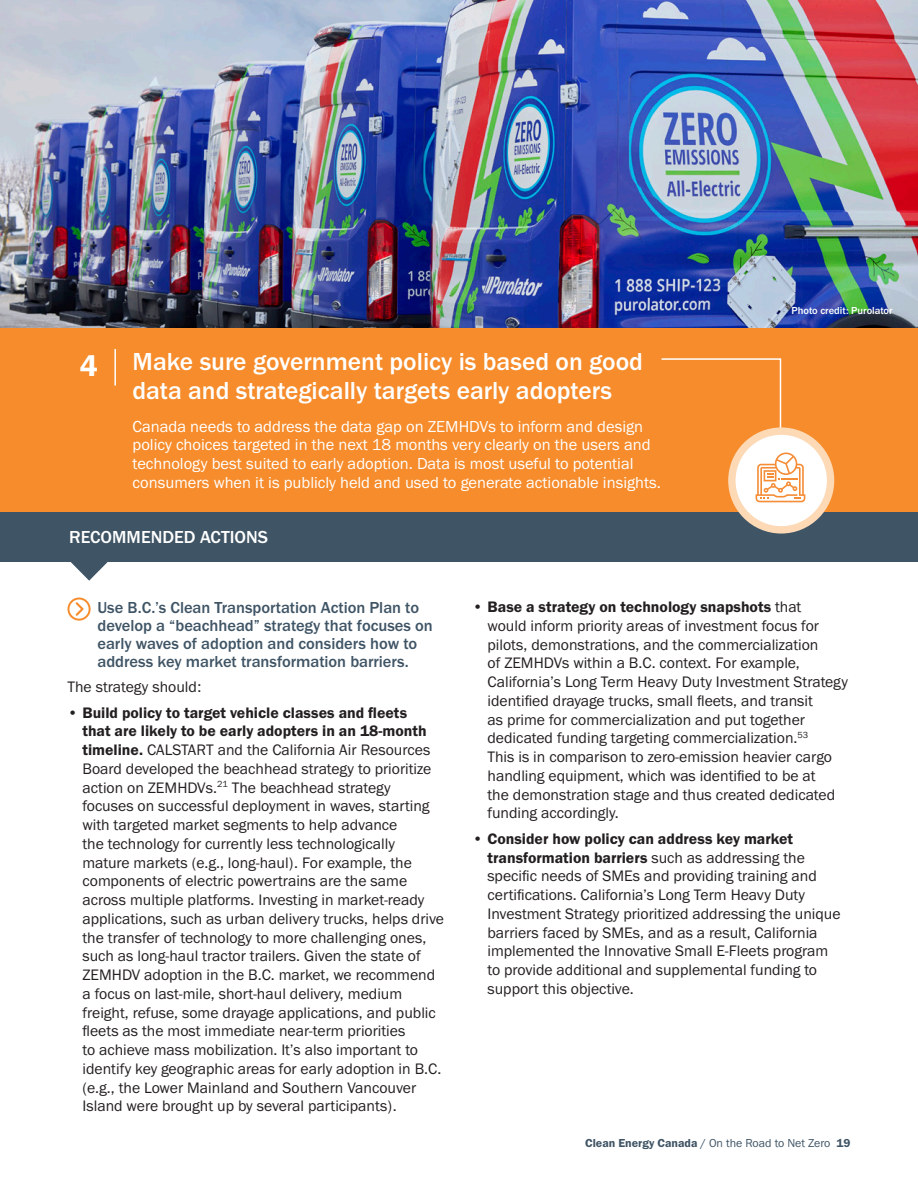
<style>
.page{position:relative;width:918px;height:1188px;background:#fff}
.page>*{position:absolute;margin:0;border:0;box-sizing:border-box;transform-origin:0 0}
.t1{font:30.75px "Franklin Gothic URW Dem";color:#fff}
.t2{font:500 25.5px/28.5px "Franklin Gothic URW";color:#fff}
.t3{font:500 18px "Franklin Gothic URW";color:#fff}
.Body{font:16.5px/18.8px "Franklin Gothic URW Boo";color:#fff}
.H4_indent{font:500 16.5px/18px "Franklin Gothic URW";color:#3f5465}
.Body-2{font:15.75px/18.8px "Franklin Gothic URW Boo";color:#231f20}
.t4{font:12px "Franklin Gothic URW Dem";color:#3f5465}
.Body-3{font:500 10.5px "Franklin Gothic URW";color:#fff}
.s1{font-family:"Franklin Gothic URW Dem"}
.s2{font-family:"Franklin Gothic URW Boo"}
</style>
<div class="page">
<img style="left:0;top:0;width:918px;height:328px">
<svg style="left:67px;top:598px;width:24px;height:23px"></svg>
<div style="left:0;top:328px;width:918px;height:191px;background:#f68c2b"></div>
<div style="left:0;top:512px;width:918px;height:50px;background:#3f5465"></div>
<svg style="left:71px;top:562px;width:37px;height:19px"></svg>
<hr style="left:114px;top:349px;width:2px;height:37px;background:#fff">
<svg style="left:661px;top:358px;width:121px;height:69px"></svg>
<div style="left:728px;top:427px;width:106px;height:107px;background:#fdd9b6;border-radius:50%"></div>
<div style="left:736px;top:435px;width:91px;height:91px;background:#fff;border-radius:50%"></div>
<svg style="left:756px;top:453px;width:49px;height:49px"></svg>
<h1 class="t1" style="left:80px;top:347px;width:20px">4</h1>
<h3 class="t2" style="left:133px;top:347px;width:512px">Make sure government policy is based on good data and strategically targets early adopters</h3>
<p class="Body" style="left:133px;top:416px;width:530px">Canada needs to address the data gap on ZEMHDVs to inform and design policy choices targeted in the next 18 months very clearly on the users and technology best suited to early adoption. Data is most useful to potential consumers when it is publicly held and used to generate actionable insights.</p>
<h3 class="t3" style="left:69px;top:526px;width:200px">RECOMMENDED ACTIONS</h3>
<p class="Body-3" style="left:792px;top:304px;width:103px">Photo credit: Purolator</p>
<p class="H4_indent" style="left:98px;top:598px;width:337px">Use B.C.’s Clean Transportation Action Plan to develop a “beachhead” strategy that focuses on early waves of adoption and considers how to address key market transformation barriers.</p>
<p class="Body-2" style="left:68px;top:677px;width:135px">The strategy should:</p>
<p class="Body-2" style="left:82px;top:703px;width:363px;text-indent:-15px">• <span class="s1">Build policy to target vehicle classes and fleets<br>that are likely to be early adopters in an 18-month timeline.</span> CALSTART and the California Air Resources Board developed the beachhead strategy to prioritize action on ZEMHDVs.<sup>21</sup> The beachhead strategy focuses on successful deployment in waves, starting with targeted market segments to help advance<br>the technology for currently less technologically mature markets (e.g., long-haul). For example, the components of electric powertrains are the same across multiple platforms. Investing in market-ready applications, such as urban delivery trucks, helps drive the transfer of technology to more challenging ones, such as long-haul tractor trailers. Given the state of ZEMHDV adoption in the B.C. market, we recommend a focus on last-mile, short-haul delivery, medium freight, refuse, some drayage applications, and public fleets as the most immediate near-term priorities<br>to achieve mass mobilization. It’s also important to identify key geographic areas for early adoption in B.C. (e.g., the Lower Mainland and Southern Vancouver Island were brought up by several participants).</p>
<p class="Body-2" style="left:488px;top:597px;width:362px;text-indent:-15px">• <span class="s1">Base a strategy on technology snapshots</span> that<br>would inform priority areas of investment focus for pilots, demonstrations, and the commercialization<br>of ZEMHDVs within a B.C. context. For example, California’s Long Term Heavy Duty Investment Strategy identified drayage trucks, small fleets, and transit<br>as prime for commercialization and put together dedicated funding targeting commercialization.<sup>53<br></sup>This is in comparison to zero-emission heavier cargo handling equipment, which was identified to be at<br>the demonstration stage and thus created dedicated funding accordingly.</p>
<p class="Body-2" style="left:488px;top:829px;width:355px;text-indent:-15px">• <span class="s1">Consider how policy can address key market transformation barriers</span> such as addressing the specific needs of SMEs and providing training and certifications. California’s Long Term Heavy Duty Investment Strategy prioritized addressing the unique barriers faced by SMEs, and as a result, California implemented the Innovative Small E-Fleets program to provide additional and supplemental funding to support this objective.</p>
<p class="t4" style="left:585px;top:1136px;width:267px">Clean Energy Canada <span class="s2">/ On the Road to Net Zero</span> 19</p>
</div>
